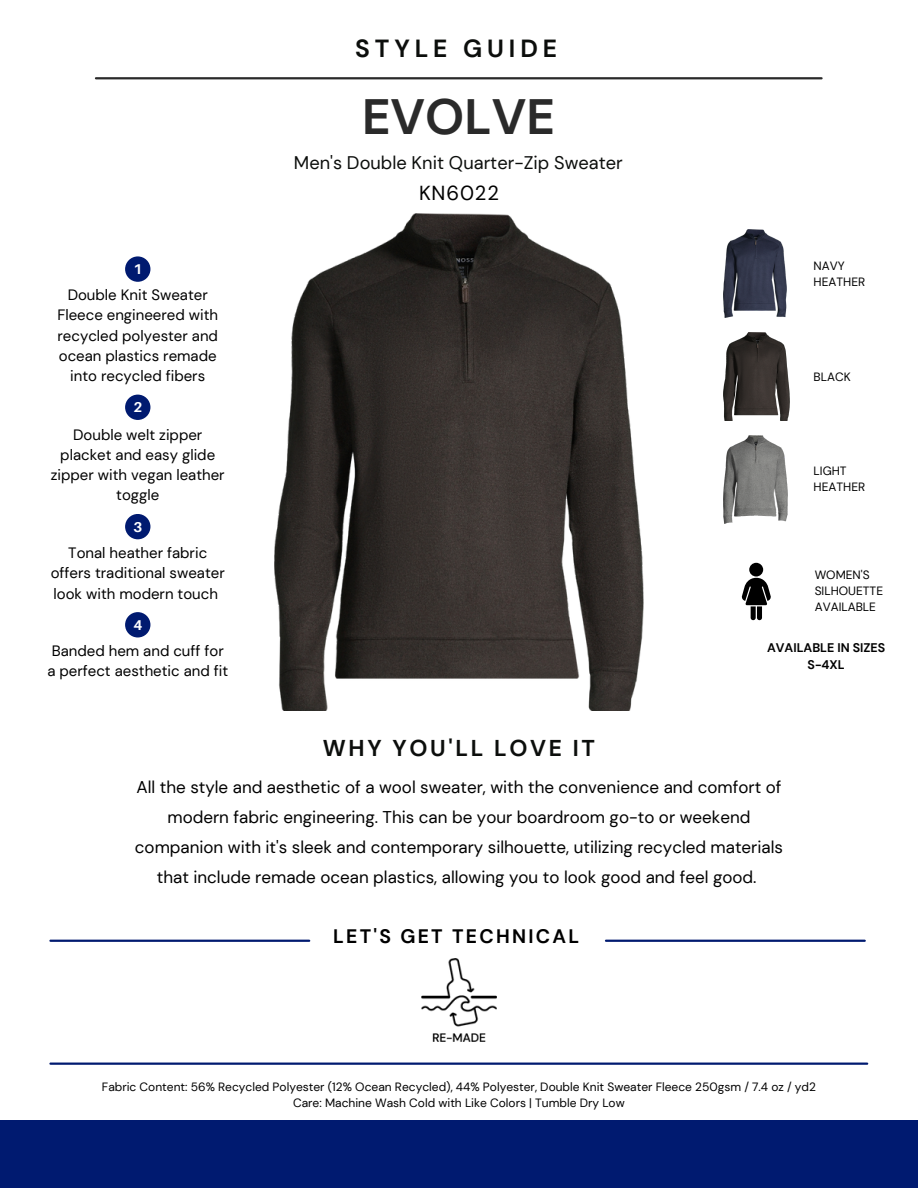
<style>
.page{position:relative;width:918px;height:1188px;background:#fff}
.page>*{position:absolute;margin:0;border:0;box-sizing:border-box;transform-origin:0 0}
.t1{font:700 49.5px "DM Sans";color:#2a2a2a}
.t2{font:700 24.75px "DM Sans";letter-spacing:.195em;color:#0c0e0c}
.t3{font:700 22.8px "DM Sans";letter-spacing:.115em;color:#0c0e0c}
.t4{font:20.25px "DM Sans";letter-spacing:.04em;color:#000}
.t5{font:700 19.5px "DM Sans";letter-spacing:.115em;color:#000}
.t6{font:18.3px "DM Sans";color:#0c0e0c}
.t7{font:16.95px/29.7px "DM Sans";color:#000;text-align:center}
.t8{font:15px/20.2px "DM Sans";color:#000;text-align:center}
.t9{font:700 14.25px "Aileron";color:#fff}
.t10{font:700 12.45px/16.6px "DM Sans";color:#000;text-align:center}
.t11{font:12px/16px "DM Sans";color:#000}
</style>
<div class="page">
<img style="left:274px;top:213px;width:369px;height:498px">
<div style="left:0;top:1120px;width:918px;height:68px;background:#001a70"></div>
<hr style="left:96px;top:77px;width:726px;height:2px;background:#2a2a2a">
<hr style="left:50px;top:1063px;width:817px;height:2px;background:#001a70">
<div style="left:125px;top:256px;width:25px;height:26px;background:#001a70;border-radius:50%"></div>
<div style="left:125px;top:395px;width:25px;height:25px;background:#001a70;border-radius:50%"></div>
<div style="left:125px;top:514px;width:25px;height:25px;background:#001a70;border-radius:50%"></div>
<div style="left:125px;top:612px;width:25px;height:25px;background:#001a70;border-radius:50%"></div>
<hr style="left:50px;top:940px;width:259px;height:2px;background:#001a70">
<hr style="left:606px;top:940px;width:259px;height:2px;background:#001a70">
<img style="left:421px;top:958px;width:76px;height:84px">
<img style="left:724px;top:333px;width:65px;height:88px">
<img style="left:724px;top:230px;width:63px;height:87px">
<img style="left:724px;top:435px;width:64px;height:88px">
<svg style="left:741px;top:563px;width:30px;height:57px"></svg>
<h2 class="t2" style="left:355px;top:33px;width:203px">STYLE GUIDE</h2>
<h1 class="t1" style="left:362px;top:85px;width:194px">EVOLVE</h1>
<p class="t6" style="left:294px;top:151px;width:330px">Men's Double Knit Quarter-Zip Sweater</p>
<p class="t9" style="left:133px;top:260px;width:10px">1</p>
<p class="t8" style="left:57px;top:285px;width:162px">Double Knit Sweater<br>Fleece engineered with recycled polyester and ocean plastics remade into recycled fibers</p>
<p class="t9" style="left:133px;top:399px;width:10px">2</p>
<p class="t8" style="left:51px;top:424px;width:175px">Double welt zipper placket and easy glide zipper with vegan leather toggle</p>
<p class="t9" style="left:133px;top:518px;width:10px">3</p>
<p class="t8" style="left:51px;top:543px;width:176px">Tonal heather fabric offers traditional sweater look with modern touch</p>
<p class="t9" style="left:133px;top:616px;width:10px">4</p>
<p class="t8" style="left:47px;top:641px;width:182px;text-align:left">Banded hem and cuff for a perfect aesthetic and fit</p>
<p class="t4" style="left:419px;top:180px;width:81px">KN6022</p>
<h3 class="t3" style="left:323px;top:733px;width:274px">WHY YOU'LL LOVE IT</h3>
<p class="t11" style="left:814px;top:258px;width:53px">NAVY<br>HEATHER</p>
<p class="t11" style="left:814px;top:368px;width:39px">BLACK</p>
<p class="t11" style="left:814px;top:463px;width:53px">LIGHT<br>HEATHER</p>
<p class="t11" style="left:815px;top:567px;width:70px">WOMEN'S<br>SILHOUETTE<br>AVAILABLE</p>
<p class="t10" style="left:767px;top:640px;width:120px">AVAILABLE IN SIZES<br>S-4XL</p>
<p class="t7" style="left:135px;top:773px;width:650px">All the style and aesthetic of a wool sweater, with the convenience and comfort of modern fabric engineering. This can be your boardroom go-to or weekend companion with it's sleek and contemporary silhouette, utilizing recycled materials that include remade ocean plastics, allowing you to look good and feel good.</p>
<p class="t5" style="left:333px;top:923px;width:247px">LET'S GET TECHNICAL</p>
<p class="t11" style="left:102px;top:1079px;width:716px;text-align:center">Fabric Content: 56% Recycled Polyester (12% Ocean Recycled), 44% Polyester, Double Knit Sweater Fleece 250gsm / 7.4 oz / yd2<br>Care: Machine Wash Cold with Like Colors | Tumble Dry Low</p>
</div>
